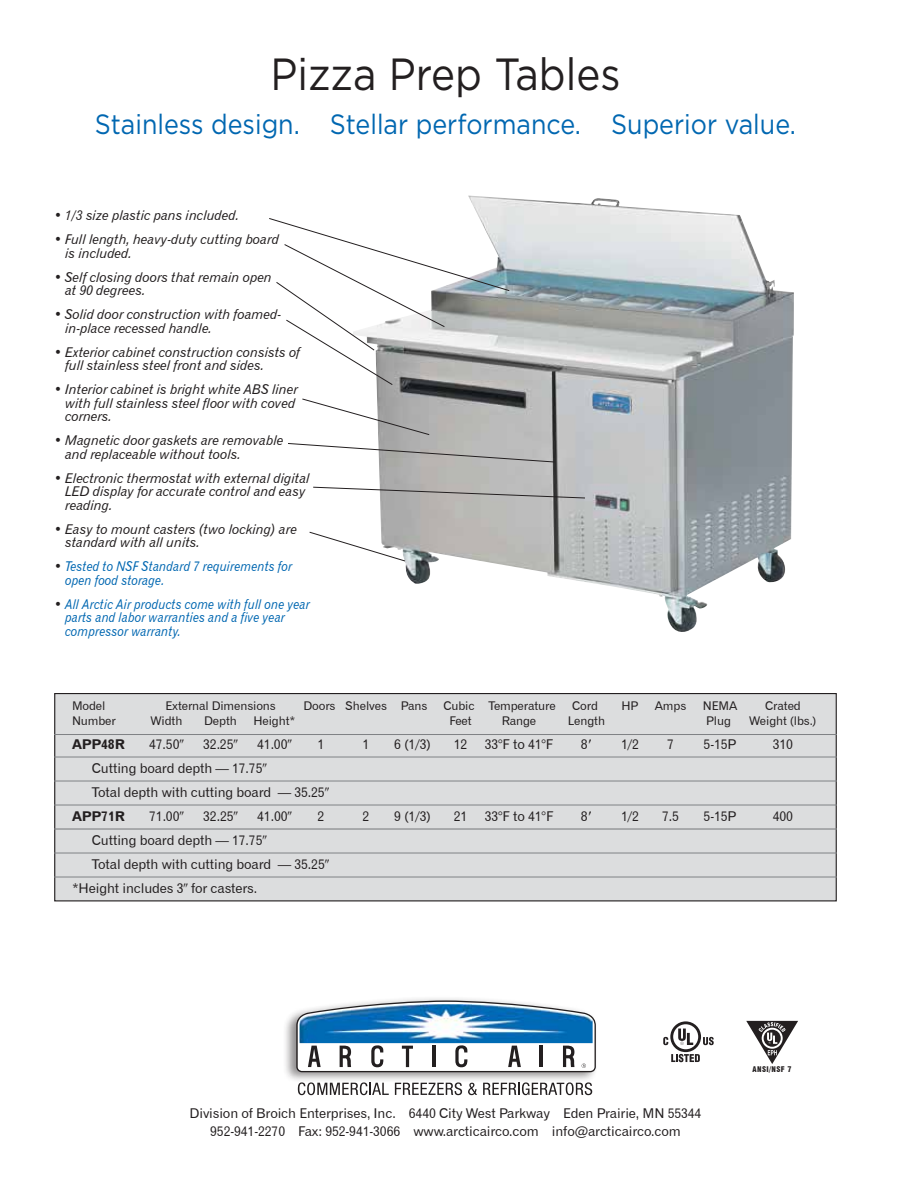
<style>
.page{position:relative;width:918px;height:1188px;background:#fff}
.page>*{position:absolute;margin:0;border:0;box-sizing:border-box;transform-origin:0 0}
.t1{font:45px "Gotham";color:#231f20;scale:.9 1}
.t2{font:27.9px "Gotham";color:#0067b1;scale:.9 1}
.t3{font:13.5px/13.5px "Gothic 720 BT Italic B";letter-spacing:-.01em;color:#231f20}
.t4{font:13.5px/24px "Gothic 720 BT Roman B";letter-spacing:-.01em;color:#231f20}
.t5{font:13.5px/13.5px "Gothic 720 BT Italic B";color:#0067b1;scale:.9 1}
.t6{font:13.5px "Gothic 720 BT Bold B";letter-spacing:-.01em;color:#231f20}
.t7{font:12px "Gothic 720 BT Roman B";letter-spacing:-.01em;color:#231f20}
.t8{font:900 condensed 7.65px "Swiss 721 BT";letter-spacing:.05em;color:#231f20}
.s1{color:#231f20}
.s2{font-family:"Universal Newswith Comm Pi"}
</style>
<div class="page">
<div style="left:55px;top:694px;width:781px;height:207px;background:#dcddde"></div>
<div style="left:54px;top:693px;width:783px;height:208px;border:1px solid #231f20"></div>
<hr style="left:54px;top:734px;width:783px;height:1px;background:#808285">
<hr style="left:54px;top:757px;width:783px;height:1px;background:#808285">
<hr style="left:54px;top:781px;width:783px;height:1px;background:#808285">
<hr style="left:54px;top:805px;width:783px;height:1px;background:#808285">
<hr style="left:54px;top:828px;width:783px;height:2px;background:#808285">
<hr style="left:54px;top:853px;width:783px;height:1px;background:#808285">
<hr style="left:54px;top:877px;width:783px;height:1px;background:#808285">
<svg style="left:298px;top:1084px;width:91px;height:11px"></svg>
<svg style="left:395px;top:1084px;width:67px;height:11px"></svg>
<svg style="left:468px;top:1084px;width:9px;height:11px"></svg>
<svg style="left:483px;top:1084px;width:109px;height:11px"></svg>
<div style="left:283px;top:995px;width:316px;height:89px;background:#231f20;opacity:.5"></div>
<svg style="left:296px;top:1000px;width:300px;height:72px"></svg>
<svg style="left:663px;top:1021px;width:51px;height:41px"></svg>
<svg style="left:746px;top:1021px;width:52px;height:43px"></svg>
<img style="left:376px;top:196px;width:418px;height:436px">
<svg style="left:269px;top:218px;width:241px;height:168px"></svg>
<svg style="left:288px;top:443px;width:267px;height:20px"></svg>
<svg style="left:313px;top:486px;width:273px;height:13px"></svg>
<svg style="left:309px;top:531px;width:97px;height:31px"></svg>
<svg style="left:302px;top:398px;width:128px;height:38px"></svg>
<h1 class="t1" style="left:270px;top:45px;width:391px">Pizza Prep Tables</h1>
<h2 class="t2" style="left:95px;top:107px;width:781px">Stainless design. Stellar performance. Superior value.</h2>
<p class="t3" style="left:54px;top:209px;width:187px">• 1/3 size plastic pans included.</p>
<p class="t3" style="left:65px;top:233px;width:216px;text-indent:-11px">• Full length, heavy-duty cutting board is included.</p>
<p class="t3" style="left:65px;top:270px;width:208px;text-indent:-11px">• Self closing doors that remain open at 90 degrees.</p>
<p class="t3" style="left:65px;top:308px;width:218px;text-indent:-11px">• Solid door construction with foamed&shy;in-place recessed handle.</p>
<p class="t3" style="left:65px;top:345px;width:237px;text-indent:-11px">• Exterior cabinet construction consists of full stainless steel front and sides.</p>
<p class="t3" style="left:65px;top:383px;width:234px;text-indent:-11px">• Interior cabinet is bright white ABS liner with full stainless steel floor with coved corners.</p>
<p class="t3" style="left:65px;top:434px;width:220px;text-indent:-11px">• Magnetic door gaskets are removable and replaceable without tools.</p>
<p class="t3" style="left:65px;top:471px;width:246px;text-indent:-11px">• Electronic thermostat with external digital<br>LED display for accurate control and easy reading.</p>
<p class="t3" style="left:65px;top:522px;width:234px;text-indent:-11px">• Easy to mount casters (two locking) are standard with all units.</p>
<p class="t5" style="left:65px;top:560px;width:254px;text-indent:-11px"><span class="s1">•</span> Tested to NSF Standard 7 requirements for open food storage.</p>
<p class="t5" style="left:65px;top:597px;width:273px;text-indent:-11px"><span class="s1">•</span> All Arctic Air products come with full one year parts and labor warranties and a five year compressor warranty.</p>
<p class="t7" style="left:72px;top:699px;width:35px">Model</p>
<p class="t7" style="left:165px;top:699px;width:112px">External Dimensions</p>
<p class="t7" style="left:304px;top:699px;width:125px">Doors Shelves Pans</p>
<p class="t7" style="left:443px;top:699px;width:114px">Cubic Temperature</p>
<p class="t7" style="left:572px;top:699px;width:27px">Cord</p>
<p class="t7" style="left:622px;top:699px;width:19px">HP</p>
<p class="t7" style="left:655px;top:699px;width:33px">Amps</p>
<p class="t7" style="left:703px;top:699px;width:36px">NEMA</p>
<p class="t7" style="left:765px;top:699px;width:37px">Crated</p>
<p class="t7" style="left:72px;top:714px;width:45px">Number</p>
<p class="t7" style="left:151px;top:714px;width:33px">Width</p>
<p class="t7" style="left:204px;top:714px;width:34px">Depth</p>
<p class="t7" style="left:254px;top:714px;width:44px">Height*</p>
<p class="t7" style="left:449px;top:714px;width:24px">Feet</p>
<p class="t7" style="left:502px;top:714px;width:36px">Range</p>
<p class="t7" style="left:568px;top:714px;width:39px">Length</p>
<p class="t7" style="left:706px;top:714px;width:26px">Plug</p>
<p class="t7" style="left:749px;top:714px;width:69px">Weight (lbs.)</p>
<p class="t6" style="left:72px;top:736px;width:55px">APP48R</p>
<p class="t4" style="left:149px;top:732px;width:36px">47.50<span class="s2">9</span></p>
<p class="t4" style="left:203px;top:732px;width:36px">32.25<span class="s2">9</span></p>
<p class="t4" style="left:257px;top:732px;width:36px">41.00<span class="s2">9</span></p>
<p class="t4" style="left:318px;top:732px;width:8px">1</p>
<p class="t4" style="left:363px;top:732px;width:8px">1</p>
<p class="t4" style="left:394px;top:732px;width:38px">6 (1/3)</p>
<p class="t4" style="left:454px;top:732px;width:15px">12</p>
<p class="t4" style="left:485px;top:732px;width:70px">33<span class="s2">7</span>F to 41<span class="s2">7</span>F</p>
<p class="t4" style="left:581px;top:732px;width:13px">8<span class="s2">*</span></p>
<p class="t4" style="left:621px;top:732px;width:19px">1/2</p>
<p class="t4" style="left:667px;top:732px;width:8px">7</p>
<p class="t4" style="left:704px;top:732px;width:34px">5-15P</p>
<p class="t4" style="left:773px;top:732px;width:22px">310</p>
<p class="t4" style="left:92px;top:756px;width:239px">Cutting board depth — 17.75<span class="s2">9<br></span>Total depth with cutting board — 35.25<span class="s2">9</span></p>
<p class="t6" style="left:72px;top:808px;width:55px">APP71R</p>
<p class="t4" style="left:149px;top:804px;width:36px">71.00<span class="s2">9</span></p>
<p class="t4" style="left:203px;top:804px;width:36px">32.25<span class="s2">9</span></p>
<p class="t4" style="left:257px;top:804px;width:36px">41.00<span class="s2">9</span></p>
<p class="t4" style="left:318px;top:804px;width:8px">2</p>
<p class="t4" style="left:363px;top:804px;width:8px">2</p>
<p class="t4" style="left:394px;top:804px;width:38px">9 (1/3)</p>
<p class="t4" style="left:454px;top:804px;width:15px">21</p>
<p class="t4" style="left:485px;top:804px;width:70px">33<span class="s2">7</span>F to 41<span class="s2">7</span>F</p>
<p class="t4" style="left:581px;top:804px;width:13px">8<span class="s2">*</span></p>
<p class="t4" style="left:621px;top:804px;width:19px">1/2</p>
<p class="t4" style="left:662px;top:804px;width:18px">7.5</p>
<p class="t4" style="left:704px;top:804px;width:34px">5-15P</p>
<p class="t4" style="left:773px;top:804px;width:22px">400</p>
<p class="t4" style="left:92px;top:828px;width:177px">Cutting board depth — 17.75<span class="s2">9</span></p>
<p class="t4" style="left:92px;top:852px;width:239px">Total depth with cutting board — 35.25<span class="s2">9</span></p>
<p class="t4" style="left:72px;top:876px;width:187px">*Height includes 3<span class="s2">9</span> for casters.</p>
<p class="t4" style="left:190px;top:1104px;width:513px;line-height:18px;text-align:center">Division of Broich Enterprises, Inc. 6440 City West Parkway Eden Prairie, MN 55344<br>952-941-2270 Fax: 952-941-3066 www.arcticairco.com info@arcticairco.com</p>
<p class="t8" style="left:753px;top:1064px;width:41px">ANSI/NSF 7</p>
</div>
